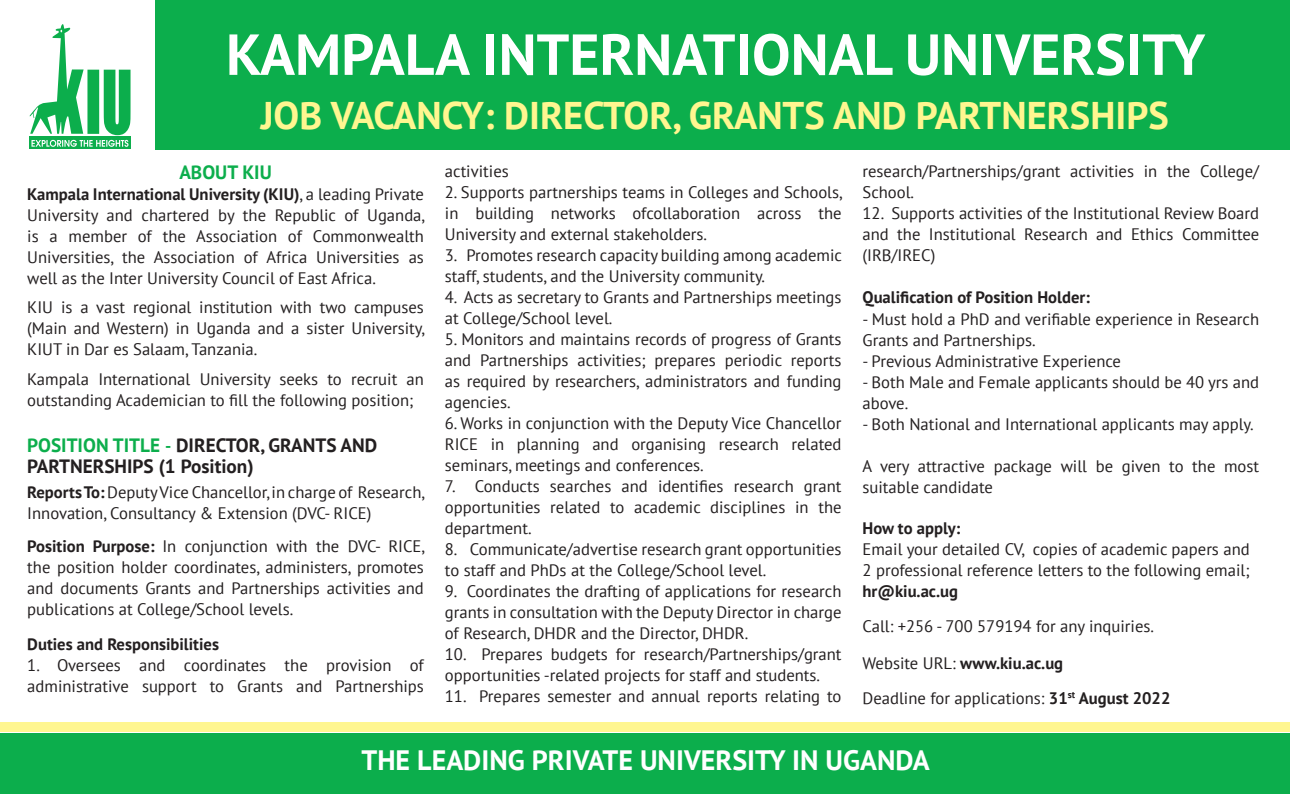
<style>
.page{position:relative;width:1290px;height:794px;background:#fff}
.page>*{position:absolute;margin:0;border:0;box-sizing:border-box;transform-origin:0 0}
.t1{font:700 57.75px "PT Sans";color:#fff}
.t2{font:700 38.5px "PT Sans";color:#fff690}
.t3{font:700 28px "PT Sans";color:#fff}
.t4{font:700 19.25px/21px "PT Sans";color:#231f20}
.t5{font:700 19.25px "PT Sans";color:#0cae4c}
.t6{font:16.62px/21px "PT Sans";color:#231f20}
.t7{font:700 16.62px "PT Sans";color:#231f20}
.s1{font-weight:700}
.s2{color:#0cae4c}
.s3{font-size:17.5px;color:#0cae4c}
.s4{font-weight:400}
</style>
<div class="page">
<div style="left:155px;top:0;width:1135px;height:149px;background:#0cae4c"></div>
<div style="left:0;top:733px;width:1290px;height:61px;background:#0cae4c"></div>
<div style="left:29px;top:136px;width:102px;height:13px;background:#0cae4c"></div>
<svg style="left:29px;top:24px;width:102px;height:123px"></svg>
<div style="left:0;top:722px;width:1290px;height:10px;background:#fff690"></div>
<p class="t1" style="left:226px;top:17px;width:981px">KAMPALA INTERNATIONAL UNIVERSITY</p>
<p class="t2" style="left:261px;top:90px;width:909px">JOB VACANCY: DIRECTOR, GRANTS AND PARTNERSHIPS</p>
<p class="t5" style="left:179px;top:159px;width:94px">ABOUT KIU</p>
<p class="t6" style="left:27px;top:183px;width:399px;text-align:justify"><span class="s1">Kampala International University (KIU)</span>, a leading Private University and chartered by the Republic of Uganda, is a member of the Association of Commonwealth Universities, the Association of Africa Universities as well as the Inter University Council of East Africa.</p>
<p class="t6" style="left:27px;top:297px;width:399px;text-align:justify">KIU is a vast regional institution with two campuses (Main and Western) in Uganda and a sister University, KIUT in Dar es Salaam, Tanzania.</p>
<p class="t6" style="left:27px;top:368px;width:398px">Kampala International University seeks to recruit an outstanding Academician to fill the following position;</p>
<p class="t4" style="left:27px;top:434px;width:352px"><span class="s2">POSITION TITLE</span> <span class="s3">-</span> DIRECTOR, GRANTS AND<br>PARTNERSHIPS (1 Position)</p>
<p class="t6" style="left:27px;top:481px;width:399px"><span class="s1">Reports To:</span> Deputy Vice Chancellor, in charge of Research,<br>Innovation, Consultancy &amp; Extension (DVC- RICE)</p>
<p class="t6" style="left:27px;top:535px;width:399px;text-align:justify"><span class="s1">Position Purpose:</span> In conjunction with the DVC- RICE, the position holder coordinates, administers, promotes and documents Grants and Partnerships activities and publications at College/School levels.</p>
<p class="t7" style="left:27px;top:633px;width:193px">Duties and Responsibilities</p>
<p class="t6" style="left:27px;top:654px;width:398px">1. Oversees and coordinates the provision of administrative support to Grants and Partnerships</p>
<p class="t6" style="left:445px;top:160px;width:65px">activities</p>
<p class="t6" style="left:445px;top:181px;width:399px;text-align:justify">2. Supports partnerships teams in Colleges and Schools, in building networks ofcollaboration across the University and external stakeholders.</p>
<p class="t6" style="left:445px;top:244px;width:398px">3. Promotes research capacity building among academic staff, students, and the University community.</p>
<p class="t6" style="left:445px;top:286px;width:398px">4. Acts as secretary to Grants and Partnerships meetings at College/School level.</p>
<p class="t6" style="left:445px;top:328px;width:398px;text-align:justify">5. Monitors and maintains records of progress of Grants and Partnerships activities; prepares periodic reports as required by researchers, administrators and funding agencies.</p>
<p class="t6" style="left:445px;top:412px;width:398px;text-align:justify">6. Works in conjunction with the Deputy Vice Chancellor RICE in planning and organising research related seminars, meetings and conferences.</p>
<p class="t6" style="left:445px;top:475px;width:398px;text-align:justify">7. Conducts searches and identifies research grant opportunities related to academic disciplines in the department.</p>
<p class="t6" style="left:445px;top:538px;width:398px">8. Communicate/advertise research grant opportunities to staff and PhDs at the College/School level.</p>
<p class="t6" style="left:445px;top:580px;width:398px;text-align:justify">9. Coordinates the drafting of applications for research grants in consultation with the Deputy Director in charge of Research, DHDR and the Director, DHDR.</p>
<p class="t6" style="left:445px;top:643px;width:398px">10. Prepares budgets for research/Partnerships/grant opportunities -related projects for staff and students.</p>
<p class="t6" style="left:445px;top:685px;width:398px">11. Prepares semester and annual reports relating to</p>
<p class="t6" style="left:862px;top:160px;width:398px">research/Partnerships/grant activities in the College/<br>School.</p>
<p class="t6" style="left:862px;top:202px;width:398px;text-align:justify">12. Supports activities of the Institutional Review Board and the Institutional Research and Ethics Committee (IRB/IREC)</p>
<p class="t7" style="left:862px;top:286px;width:229px">Qualification of Position Holder:</p>
<p class="t6" style="left:862px;top:309px;width:398px">- Must hold a PhD and verifiable experience in Research<br>Grants and Partnerships.</p>
<p class="t6" style="left:862px;top:351px;width:260px">- Previous Administrative Experience</p>
<p class="t6" style="left:862px;top:372px;width:398px">- Both Male and Female applicants should be 40 yrs and above.</p>
<p class="t6" style="left:862px;top:414px;width:393px">- Both National and International applicants may apply.</p>
<p class="t6" style="left:862px;top:456px;width:398px">A very attractive package will be given to the most suitable candidate</p>
<p class="t7" style="left:862px;top:517px;width:99px">How to apply:</p>
<p class="t6" style="left:862px;top:538px;width:389px">Email your detailed CV, copies of academic papers and<br>2 professional reference letters to the following email;</p>
<p class="t7" style="left:862px;top:580px;width:97px">hr@kiu.ac.ug</p>
<p class="t6" style="left:862px;top:615px;width:293px">Call: +256 - 700 579194 for any inquiries.</p>
<p class="t7" style="left:862px;top:652px;width:202px"><span class="s4">Website URL:</span> www.kiu.ac.ug</p>
<p class="t6" style="left:862px;top:687px;width:309px">Deadline for applications: <span class="s1">31</span><sup>st</sup> <span class="s1">August 2022</span></p>
<p class="t3" style="left:361px;top:742px;width:570px">THE LEADING PRIVATE UNIVERSITY IN UGANDA</p>
</div>
